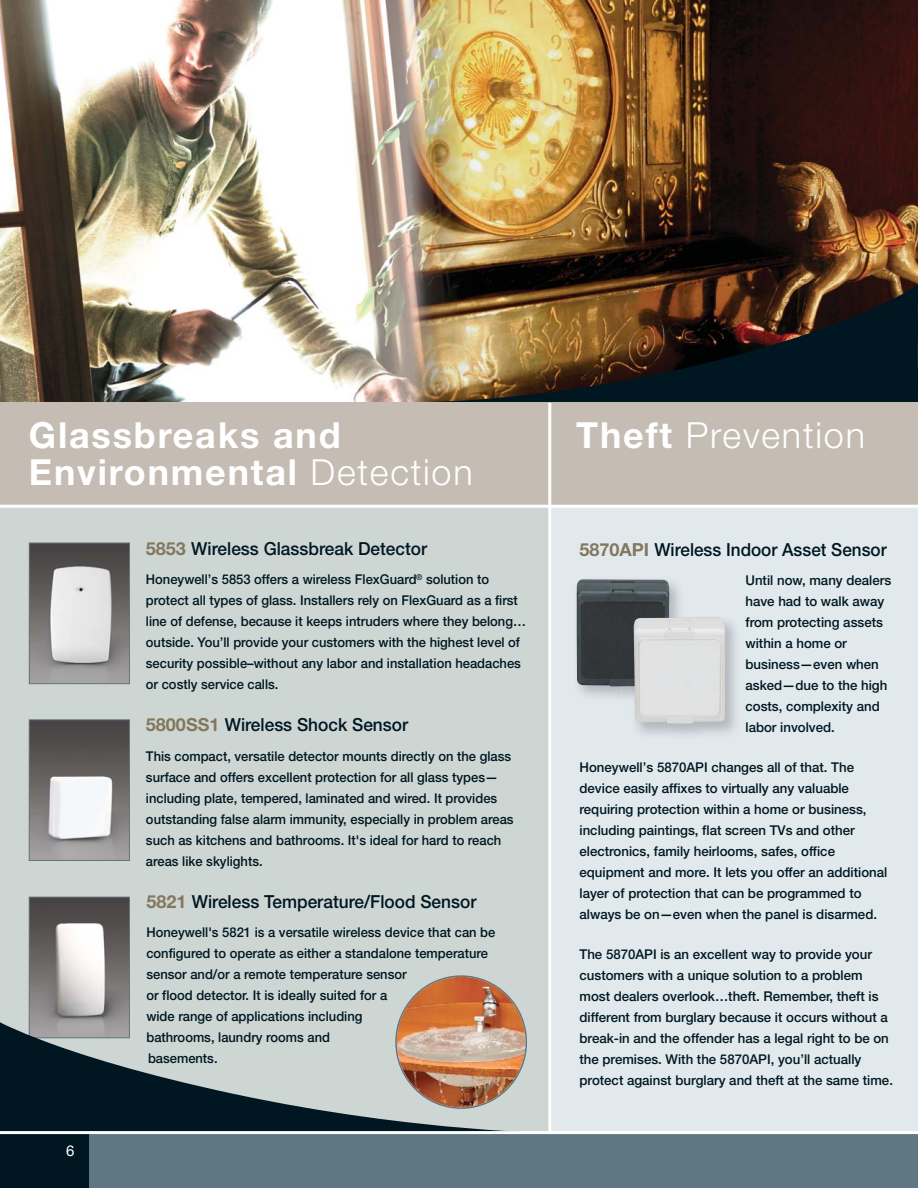
<style>
.page{position:relative;width:918px;height:1188px;background:#fff}
.page>*{position:absolute;margin:0;border:0;box-sizing:border-box;transform-origin:0 0}
.t1{font:700 36px/37.5px "Helvetica Neue";letter-spacing:.05em;color:#fff}
.t2{font:300 36px "Helvetica Neue";letter-spacing:.05em;color:#fff}
.t3{font:500 18px "Helvetica Neue";color:#001722;scale:.96 1}
.t4{font:500 18px "Helvetica Neue";color:#001722;scale:.95 1}
.t5{font:15px "Helvetica Neue";color:#fff}
.t6{font:500 13.5px/21px "Helvetica Neue";color:#001722;scale:.96 1}
.t7{font:500 13.5px/21px "Helvetica Neue";color:#001722}
.s1{font-weight:300}
.s2{font-weight:700;color:#83775d}
.s3{font-weight:700}
</style>
<div class="page">
<div style="left:551px;top:446px;width:367px;height:688px;background:#e2e9ed"></div>
<div style="left:0;top:476px;width:549px;height:658px;background:#ced6d3"></div>
<img style="left:576px;top:582px;width:104px;height:116px">
<img style="left:577px;top:579px;width:92px;height:107px">
<img style="left:0;top:0;width:918px;height:403px">
<img style="left:418px;top:285px;width:500px;height:118px">
<div style="left:0;top:403px;width:918px;height:104px;background:#c5bcb4"></div>
<hr style="left:548px;top:403px;width:3px;height:731px;background:#fff">
<hr style="left:0;top:505px;width:918px;height:3px;background:#fff">
<img style="left:621px;top:604px;width:115px;height:131px">
<img style="left:621px;top:604px;width:48px;height:82px">
<img style="left:634px;top:617px;width:91px;height:106px">
<svg style="left:401px;top:975px;width:121px;height:40px"></svg>
<img style="left:31px;top:545px;width:97px;height:137px">
<div style="left:29px;top:543px;width:101px;height:141px;border:1px solid #68737a"></div>
<img style="left:31px;top:721px;width:97px;height:138px">
<div style="left:29px;top:719px;width:101px;height:142px;border:1px solid #68737a"></div>
<img style="left:31px;top:899px;width:97px;height:116px">
<div style="left:29px;top:897px;width:101px;height:141px;border:1px solid #68737a"></div>
<div style="left:89px;top:1134px;width:829px;height:54px;background:#5f7783"></div>
<hr style="left:86px;top:1134px;width:3px;height:54px;background:#5f7783">
<div style="left:0;top:1132px;width:88px;height:56px;background:#001722"></div>
<svg style="left:0;top:1015px;width:549px;height:116px"></svg>
<hr style="left:0;top:1131px;width:918px;height:3px;background:#fff">
<h1 class="t1" style="left:29px;top:415px;width:445px">Glassbreaks and<br>Environmental <span class="s1">Detection</span></h1>
<p class="t5" style="left:66px;top:1142px;width:10px">6</p>
<h2 class="t3" style="left:146px;top:538px;width:295px"><span class="s2">5853</span> Wireless Glassbreak Detector</h2>
<p class="t6" style="left:146px;top:568px;width:397px">Honeywell’s 5853 offers a wireless FlexGuard<sup>®</sup> solution to protect all types of glass. Installers rely on FlexGuard as a first line of defense, because it keeps intruders where they belong… outside. You’ll provide your customers with the highest level of security possible–without any labor and installation headaches or costly service calls.</p>
<h2 class="t3" style="left:146px;top:714px;width:275px"><span class="s2">5800SS1</span> Wireless Shock Sensor</h2>
<p class="t6" style="left:146px;top:745px;width:384px">This compact, versatile detector mounts directly on the glass surface and offers excellent protection for all glass types— including plate, tempered, laminated and wired. It provides outstanding false alarm immunity, especially in problem areas such as kitchens and bathrooms. It's ideal for hard to reach areas like skylights.</p>
<h2 class="t3" style="left:146px;top:891px;width:345px"><span class="s2">5821</span> Wireless Temperature/Flood Sensor</h2>
<p class="t6" style="left:146px;top:922px;width:365px">Honeywell's 5821 is a versatile wireless device that can be configured to operate as either a standalone temperature sensor and/or a remote temperature sensor<br>or flood detector. It is ideally suited for a<br>wide range of applications including<br>bathrooms, laundry rooms and<br>basements.</p>
<h1 class="t2" style="left:576px;top:413px;width:290px"><span class="s3">Theft</span> Prevention</h1>
<h2 class="t4" style="left:580px;top:539px;width:325px"><span class="s2">5870API</span> Wireless Indoor Asset Sensor</h2>
<p class="t7" style="left:746px;top:570px;width:147px">Until now, many dealers have had to walk away from protecting assets within a home or business—even when asked—due to the high costs, complexity and labor involved.</p>
<p class="t7" style="left:580px;top:757px;width:309px">Honeywell’s 5870API changes all of that. The device easily affixes to virtually any valuable requiring protection within a home or business, including paintings, flat screen TVs and other electronics, family heirlooms, safes, office equipment and more. It lets you offer an additional layer of protection that can be programmed to always be on—even when the panel is disarmed.</p>
<p class="t7" style="left:580px;top:943px;width:315px">The 5870API is an excellent way to provide your customers with a unique solution to a problem most dealers overlook…theft. Remember, theft is different from burglary because it occurs without a break-in and the offender has a legal right to be on the premises. With the 5870API, you’ll actually protect against burglary and theft at the same time.</p>
</div>
